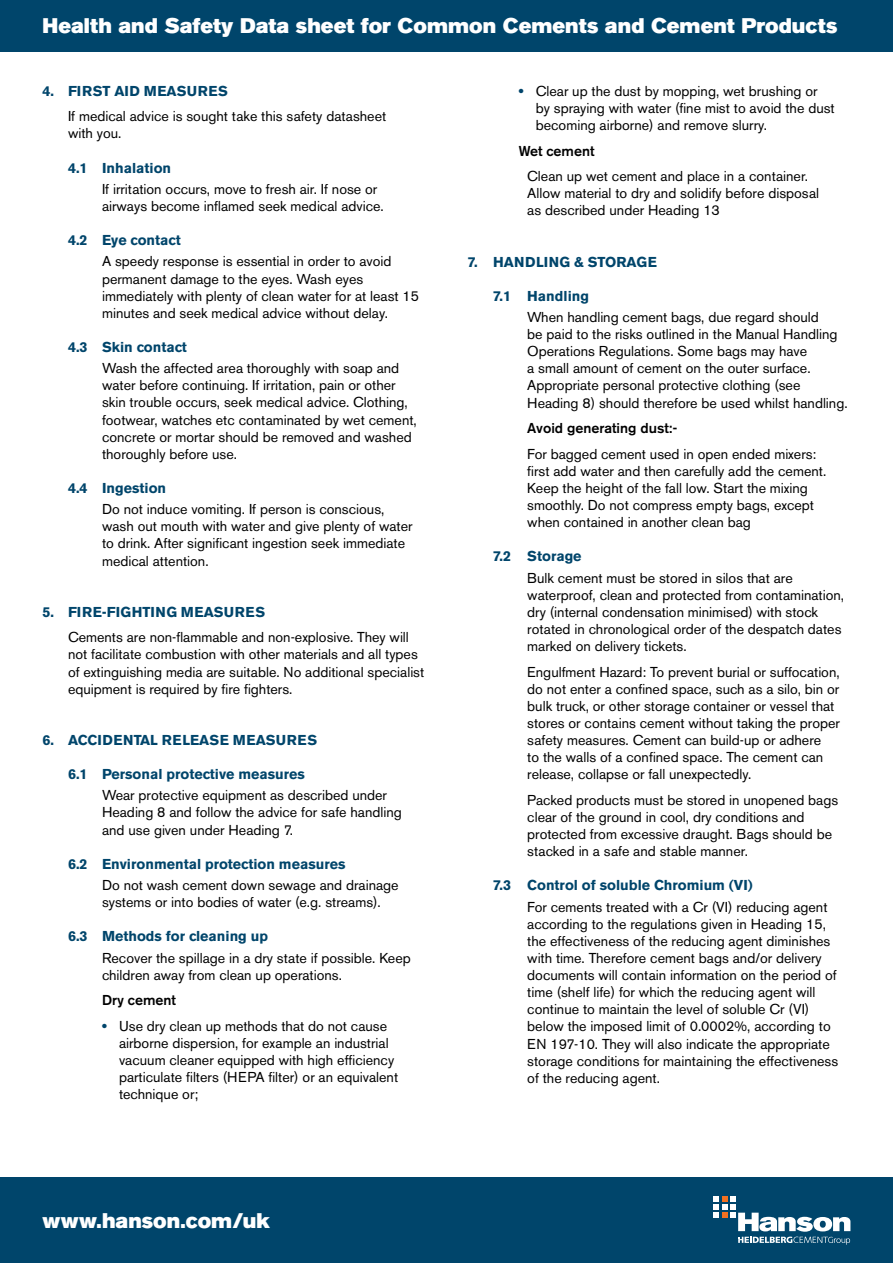
<style>
.page{position:relative;width:893px;height:1263px;background:#fff}
.page>*{position:absolute;margin:0;border:0;box-sizing:border-box;transform-origin:0 0}
.t1{font:21px "Akzidenz Grotesk BE Super";letter-spacing:.005em;color:#fff}
.t2{font:14.25px/17.1px "Akzidenz Grotesk BE";color:#000}
.t3{font:700 14.25px "Akzidenz Grotesk BE";color:#00456b}
.t4{font:500 14.25px "Akzidenz Grotesk BE";color:#000}
.t5{font:700 14.25px "Akzidenz Grotesk BE";letter-spacing:.02em;color:#00456b}
.t6{font:700 14.25px "Akzidenz Grotesk BE";letter-spacing:.04em;color:#00456b}
.s1{font-family:"Akzidenz Grotesk BE Super";color:#00456b}
</style>
<div class="page">
<div style="left:0;top:1178px;width:893px;height:85px;background:#00456b"></div>
<div style="left:0;top:0;width:893px;height:51px;background:#00456b"></div>
<svg style="left:713px;top:1196px;width:137px;height:49px"></svg>
<h1 class="t1" style="left:43px;top:14px;width:796px">Health and Safety Data sheet for Common Cements and Cement Products</h1>
<p class="t6" style="left:43px;top:83px;width:187px">4. FIRST AID MEASURES</p>
<p class="t2" style="left:68px;top:108px;width:320px">If medical advice is sought take this safety datasheet with you.</p>
<p class="t3" style="left:68px;top:159px;width:105px">4.1 Inhalation</p>
<p class="t2" style="left:102px;top:180px;width:283px">If irritation occurs, move to fresh air. If nose or airways become inflamed seek medical advice.</p>
<p class="t3" style="left:68px;top:232px;width:114px">4.2 Eye contact</p>
<p class="t2" style="left:102px;top:253px;width:319px">A speedy response is essential in order to avoid permanent damage to the eyes. Wash eyes immediately with plenty of clean water for at least 15 minutes and seek medical advice without delay.</p>
<p class="t3" style="left:68px;top:339px;width:120px">4.3 Skin contact</p>
<p class="t2" style="left:102px;top:360px;width:316px">Wash the affected area thoroughly with soap and water before continuing. If irritation, pain or other skin trouble occurs, seek medical advice. Clothing, footwear, watches etc contaminated by wet cement, concrete or mortar should be removed and washed thoroughly before use.</p>
<p class="t3" style="left:68px;top:480px;width:100px">4.4 Ingestion</p>
<p class="t2" style="left:102px;top:501px;width:312px">Do not induce vomiting. If person is conscious, wash out mouth with water and give plenty of water to drink. After significant ingestion seek immediate medical attention.</p>
<p class="t5" style="left:43px;top:603px;width:224px">5. FIRE-FIGHTING MEASURES</p>
<p class="t2" style="left:68px;top:629px;width:358px">Cements are non-flammable and non-explosive. They will not facilitate combustion with other materials and all types of extinguishing media are suitable. No additional specialist equipment is required by fire fighters.</p>
<p class="t3" style="left:43px;top:732px;width:276px">6. ACCIDENTAL RELEASE MEASURES</p>
<p class="t3" style="left:68px;top:766px;width:238px">6.1 Personal protective measures</p>
<p class="t2" style="left:102px;top:787px;width:301px">Wear protective equipment as described under<br>Heading 8 and follow the advice for safe handling and use given under Heading 7.</p>
<p class="t3" style="left:68px;top:855px;width:279px">6.2 Environmental protection measures</p>
<p class="t2" style="left:102px;top:876px;width:298px">Do not wash cement down sewage and drainage systems or into bodies of water (e.g. streams).</p>
<p class="t3" style="left:68px;top:928px;width:201px">6.3 Methods for cleaning up</p>
<p class="t2" style="left:102px;top:949px;width:310px">Recover the spillage in a dry state if possible. Keep children away from clean up operations.</p>
<p class="t4" style="left:102px;top:991px;width:75px">Dry cement</p>
<p class="t2" style="left:119px;top:1017px;width:281px;text-indent:-17px"><span class="s1">•</span> Use dry clean up methods that do not cause airborne dispersion, for example an industrial vacuum cleaner equipped with high efficiency particulate filters (HEPA filter) or an equivalent technique or;</p>
<h1 class="t1" style="left:43px;top:1209px;width:229px">www.hanson.com/uk</h1>
<p class="t2" style="left:536px;top:82px;width:300px;text-indent:-17px"><span class="s1">•</span> Clear up the dust by mopping, wet brushing or by spraying with water (fine mist to avoid the dust becoming airborne) and remove slurry.</p>
<p class="t4" style="left:519px;top:142px;width:77px">Wet cement</p>
<p class="t2" style="left:527px;top:168px;width:293px">Clean up wet cement and place in a container.<br>Allow material to dry and solidify before disposal as described under Heading 13</p>
<p class="t3" style="left:468px;top:253px;width:191px">7. HANDLING &amp; STORAGE</p>
<p class="t3" style="left:493px;top:287px;width:97px">7.1 Handling</p>
<p class="t2" style="left:527px;top:309px;width:322px">When handling cement bags, due regard should<br>be paid to the risks outlined in the Manual Handling Operations Regulations. Some bags may have<br>a small amount of cement on the outer surface.<br>Appropriate personal protective clothing (see Heading 8) should therefore be used whilst handling.</p>
<p class="t4" style="left:527px;top:419px;width:152px">Avoid generating dust:-</p>
<p class="t2" style="left:527px;top:445px;width:300px">For bagged cement used in open ended mixers: first add water and then carefully add the cement.<br>Keep the height of the fall low. Start the mixing smoothly. Do not compress empty bags, except when contained in another clean bag</p>
<p class="t3" style="left:493px;top:548px;width:90px">7.2 Storage</p>
<p class="t2" style="left:527px;top:569px;width:318px">Bulk cement must be stored in silos that are waterproof, clean and protected from contamination, dry (internal condensation minimised) with stock rotated in chronological order of the despatch dates marked on delivery tickets.</p>
<p class="t2" style="left:527px;top:663px;width:314px">Engulfment Hazard: To prevent burial or suffocation, do not enter a confined space, such as a silo, bin or bulk truck, or other storage container or vessel that stores or contains cement without taking the proper safety measures. Cement can build-up or adhere<br>to the walls of a confined space. The cement can release, collapse or fall unexpectedly.</p>
<p class="t2" style="left:527px;top:791px;width:312px">Packed products must be stored in unopened bags clear of the ground in cool, dry conditions and protected from excessive draught. Bags should be stacked in a safe and stable manner.</p>
<p class="t3" style="left:493px;top:877px;width:261px">7.3 Control of soluble Chromium (VI)</p>
<p class="t2" style="left:527px;top:898px;width:312px">For cements treated with a Cr (VI) reducing agent according to the regulations given in Heading 15, the effectiveness of the reducing agent diminishes with time. Therefore cement bags and/or delivery documents will contain information on the period of time (shelf life) for which the reducing agent will continue to maintain the level of soluble Cr (VI) below the imposed limit of 0.0002%, according to EN 197-10. They will also indicate the appropriate storage conditions for maintaining the effectiveness of the reducing agent.</p>
</div>
